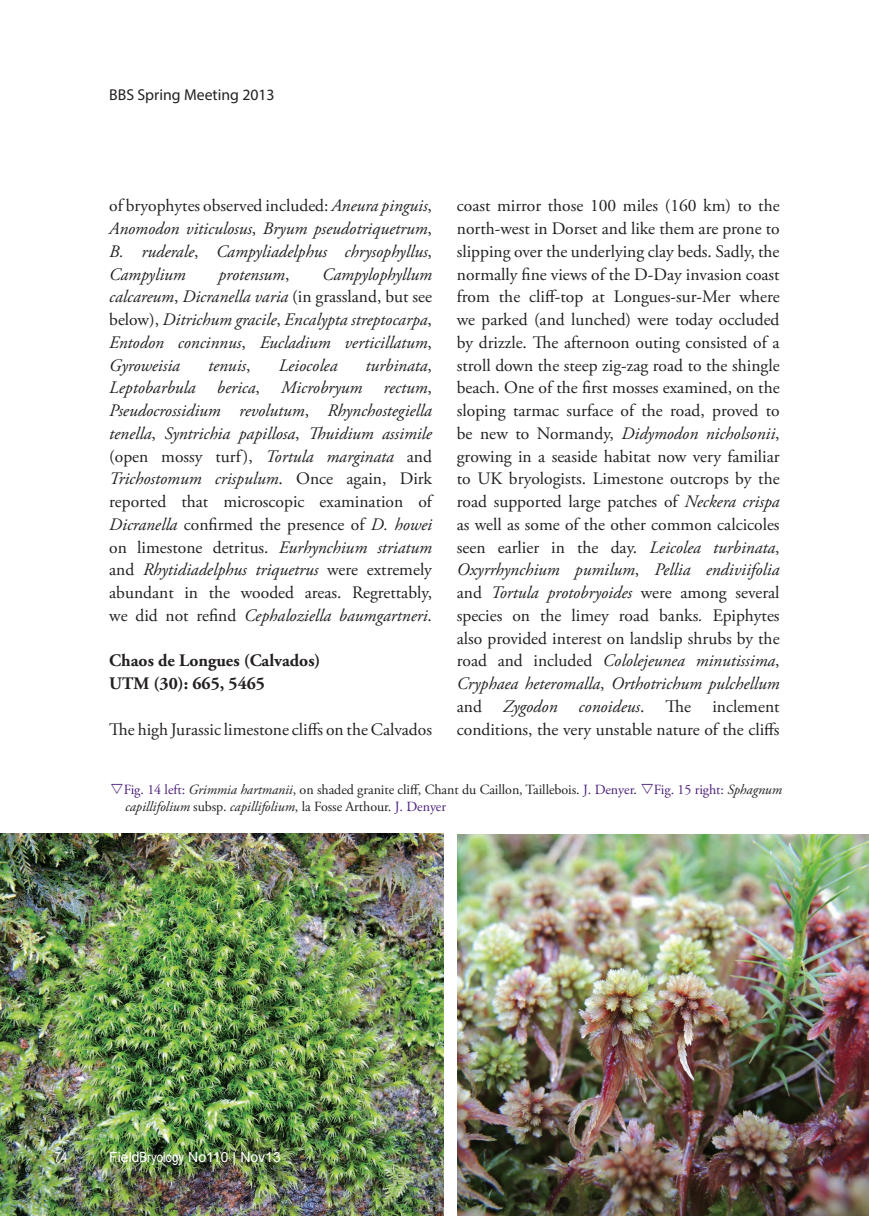
<style>
.page{position:relative;width:869px;height:1216px;background:#fff}
.page>*{position:absolute;margin:0;border:0;box-sizing:border-box;transform-origin:0 0}
.t1{font:17.5px/22.8px "Adobe Garamond Pro";color:#231f20;text-align:justify}
.t2{font:italic 17.5px/22.8px "Adobe Garamond Pro";color:#231f20;text-align:justify}
.t3{font:700 17.5px/22.8px "Adobe Garamond Pro";color:#231f20}
.Running_head_L{font:15.75px "Myriad Pro";color:#231f20}
.Figure_Legend{font:14px/17.5px "Adobe Garamond Pro";letter-spacing:-.005em;color:#231f20}
.t4{font:14px "Arial";color:#fff}
.t5{font:14px "Arial Narrow";color:#fff}
.s1{font-style:normal}
.s2{font-style:italic}
.s3{color:#4c1f79}
.s4{font-family:"Arial Narrow"}
</style>
<div class="page">
<img style="left:0;top:833px;width:443px;height:382px">
<img style="left:457px;top:834px;width:411px;height:381px">
<p class="Running_head_L" style="left:109px;top:85px;width:167px">BBS Spring Meeting 2013</p>
<p class="t2" style="left:109px;top:195px;width:324px"><span class="s1">of bryophytes observed included:</span> Aneura pinguis<span class="s1">, </span>Anomodon viticulosus<span class="s1">,</span> Bryum pseudotriquetrum<span class="s1">, </span>B. ruderale<span class="s1">,</span> Campyliadelphus chrysophyllus<span class="s1">, </span>Campylium</p>
<p class="t2" style="left:109px;top:263px;width:324px;text-indent:213px">Campylophyllum calcareum<span class="s1">,</span> Dicranella varia <span class="s1">(in grassland, but see below),</span> Ditrichum gracile<span class="s1">,</span> Encalypta streptocarpa<span class="s1">, </span>Entodon concinnus<span class="s1">,</span> Eucladium verticillatum<span class="s1">, </span>Gyroweisia</p>
<p class="t2" style="left:218px;top:263px;width:72px">protensum<span class="s1">,</span></p>
<p class="t2" style="left:109px;top:354px;width:324px;text-indent:256px">turbinata<span class="s1">, </span>Leptobarbula berica<span class="s1">,</span> Microbryum rectum<span class="s1">, </span>Pseudocrossidium revolutum<span class="s1">,</span> Rhynchostegiella tenella<span class="s1">,</span> Syntrichia papillosa<span class="s1">,</span> Thuidium assimile <span class="s1">(open mossy turf),</span> Tortula marginata <span class="s1">and </span>Trichostomum crispulum<span class="s1">. Once again, Dirk reported that microscopic examination of </span>Dicranella <span class="s1">confirmed the presence of</span> D. howei <span class="s1">on limestone detritus.</span> Eurhynchium striatum <span class="s1">and</span> Rhytidiadelphus triquetrus <span class="s1">were extremely abundant in the wooded areas. Regrettably, we did not refind</span> Cephaloziella baumgartneri<span class="s1">.</span></p>
<p class="t3" style="left:109px;top:650px;width:213px">Chaos de Longues (Calvados)<br>UTM (30): 665, 5465</p>
<p class="t1" style="left:109px;top:718px;width:324px">The high Jurassic limestone cliffs on the Calvados</p>
<p class="t2" style="left:208px;top:354px;width:44px">tenuis<span class="s1">,</span></p>
<p class="t2" style="left:278px;top:354px;width:60px">Leiocolea</p>
<p class="t1" style="left:456px;top:195px;width:324px">coast mirror those 100 miles (160 km) to the north-west in Dorset and like them are prone to slipping over the underlying clay beds. Sadly, the normally fine views of the D-Day invasion coast from the cliff-top at Longues-sur-Mer where we parked (and lunched) were today occluded by drizzle. The afternoon outing consisted of a stroll down the steep zig-zag road to the shingle beach. One of the first mosses examined, on the sloping tarmac surface of the road, proved to be new to Normandy, <span class="s2">Didymodon nicholsonii</span>, growing in a seaside habitat now very familiar to UK bryologists. Limestone outcrops by the road supported large patches of <span class="s2">Neckera crispa </span>as well as some of the other common calcicoles seen earlier in the day. <span class="s2">Leicolea turbinata</span>, <span class="s2">Oxyrrhynchium pumilum</span>, <span class="s2">Pellia endiviifolia </span>and <span class="s2">Tortula protobryoides</span> were among several species on the limey road banks<span class="s2">.</span> Epiphytes also provided interest on landslip shrubs by the road and included <span class="s2">Cololejeunea minutissima</span>, <span class="s2">Cryphaea heteromalla</span>, <span class="s2">Orthotrichum pulchellum </span>and <span class="s2">Zygodon conoideus</span>. The inclement conditions, the very unstable nature of the cliffs</p>
<p class="Figure_Legend" style="left:125px;top:781px;width:658px;text-indent:-15px"><span class="s3">▲Fig. 14 left:</span> <span class="s2">Grimmia hartmanii</span>, on shaded granite cliff, Chant du Caillon, Taillebois. <span class="s3">J. Denyer</span>. <span class="s3">▲Fig. 15 right:</span> <span class="s2">Sphagnum capillifolium</span> subsp. <span class="s2">capillifolium</span>, la Fosse Arthour. <span class="s3">J. Denyer</span></p>
<p class="t5" style="left:55px;top:1146px;width:14px">74</p>
<p class="t4" style="left:109px;top:1147px;width:173px">Field<span class="s4">Bryology</span> No110 | Nov13</p>
</div>
